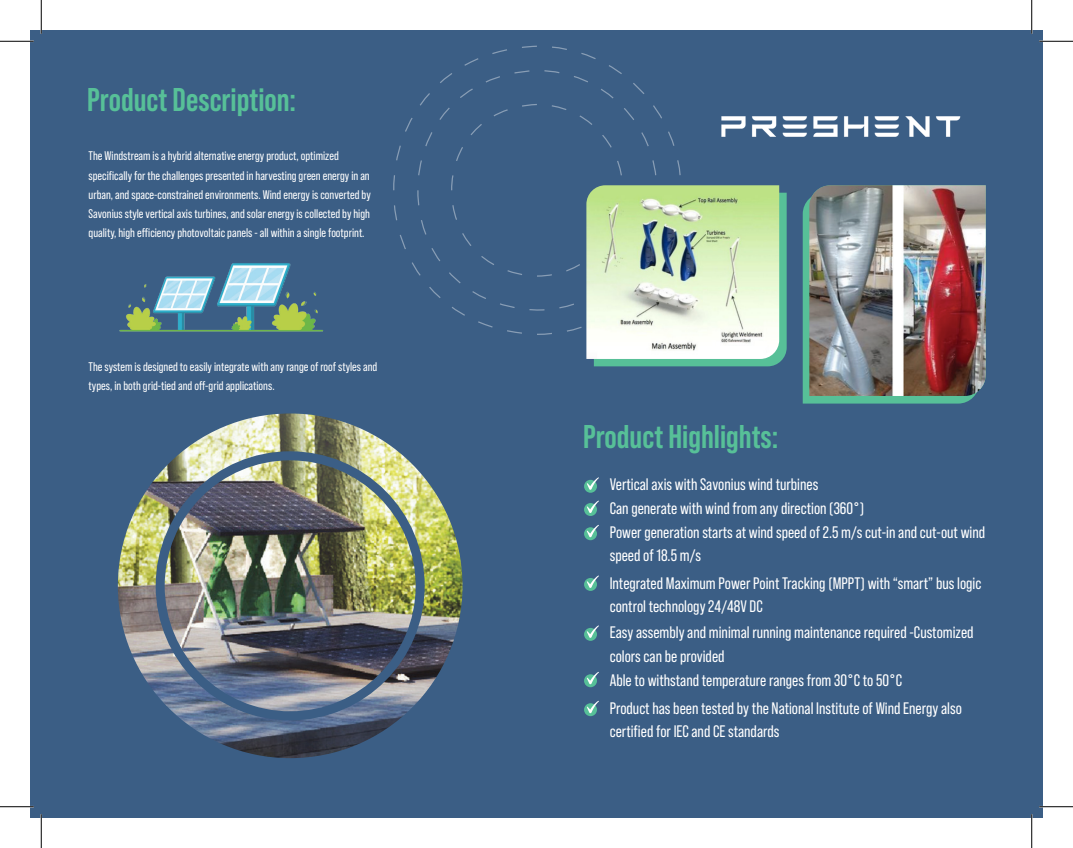
<style>
.page{position:relative;width:1073px;height:848px;background:#fff}
.page>*{position:absolute;margin:0;border:0;box-sizing:border-box;transform-origin:0 0}
.t1{font:700 32.88px "Bebas Neue Pro";color:#57c098}
.t2{font:16.62px/23.5px "Bebas Neue Pro";color:#fff}
.t3{font:12.5px/19.1px "Bebas Neue Pro";color:#fff}
</style>
<div class="page">
<div style="left:30px;top:30px;width:1012px;height:788px;background:#3b5e85"></div>
<img style="left:786px;top:116px;width:175px;height:21px">
<img style="left:119px;top:263px;width:204px;height:69px">
<img style="left:118px;top:413px;width:344px;height:345px">
<svg style="left:417px;top:70px;width:228px;height:228px"></svg>
<div style="left:584px;top:480px;width:13px;height:12px;background:#57c098;border-radius:50%"></div>
<svg style="left:586px;top:477px;width:13px;height:13px"></svg>
<svg style="left:584px;top:503px;width:13px;height:13px"></svg>
<svg style="left:586px;top:500px;width:13px;height:13px"></svg>
<svg style="left:584px;top:527px;width:13px;height:13px"></svg>
<svg style="left:586px;top:524px;width:13px;height:13px"></svg>
<svg style="left:584px;top:578px;width:13px;height:13px"></svg>
<svg style="left:586px;top:575px;width:13px;height:13px"></svg>
<div style="left:584px;top:628px;width:13px;height:12px;background:#57c098;border-radius:50%"></div>
<svg style="left:586px;top:625px;width:13px;height:13px"></svg>
<svg style="left:584px;top:674px;width:13px;height:13px"></svg>
<svg style="left:586px;top:672px;width:13px;height:12px"></svg>
<svg style="left:584px;top:703px;width:13px;height:13px"></svg>
<svg style="left:586px;top:700px;width:13px;height:13px"></svg>
<svg style="left:802px;top:199px;width:172px;height:204px;background:#54b896"></svg>
<img style="left:809px;top:185px;width:176px;height:211px">
<svg style="left:451px;top:104px;width:335px;height:262px"></svg>
<img style="left:586px;top:185px;width:193px;height:174px">
<hr style="left:0;top:40px;width:34px;height:2px;background:#fff">
<hr style="left:1039px;top:40px;width:33px;height:2px;background:#fff">
<hr style="left:0;top:805px;width:34px;height:2px;background:#fff">
<hr style="left:1039px;top:805px;width:33px;height:2px;background:#fff">
<hr style="left:40px;top:0;width:2px;height:34px;background:#fff">
<hr style="left:40px;top:814px;width:2px;height:34px;background:#fff">
<hr style="left:1030px;top:0;width:2px;height:34px;background:#fff">
<hr style="left:1030px;top:814px;width:2px;height:34px;background:#fff">
<hr style="left:0;top:41px;width:34px;height:1px;background:#000">
<hr style="left:1039px;top:41px;width:33px;height:1px;background:#000">
<hr style="left:0;top:806px;width:34px;height:1px;background:#000">
<hr style="left:1039px;top:806px;width:33px;height:1px;background:#000">
<hr style="left:41px;top:0;width:1px;height:34px;background:#000">
<hr style="left:41px;top:814px;width:1px;height:34px;background:#000">
<hr style="left:1031px;top:0;width:1px;height:34px;background:#000">
<hr style="left:1031px;top:814px;width:1px;height:34px;background:#000">
<h1 class="t1" style="left:87px;top:81px;width:210px">Product Description:</h1>
<p class="t3" style="left:89px;top:146px;width:284px">The Windstream is a hybrid alternative energy product, optimized specifically for the challenges presented in harvesting green energy in an urban, and space-constrained environments. Wind energy is converted by Savonius style vertical axis turbines, and solar energy is collected by high quality, high efficiency photovoltaic panels - all within a single footprint.</p>
<p class="t3" style="left:89px;top:357px;width:290px">The system is designed to easily integrate with any range of roof styles and types, in both grid-tied and off-grid applications.</p>
<h1 class="t1" style="left:583px;top:417px;width:197px">Product Highlights:</h1>
<p class="t2" style="left:609px;top:472px;width:377px">Vertical axis with Savonius wind turbines<br>Can generate with wind from any direction (360°)<br>Power generation starts at wind speed of 2.5 m/s cut-in and cut-out wind speed of 18.5 m/s</p>
<p class="t2" style="left:609px;top:571px;width:373px">Integrated Maximum Power Point Tracking (MPPT) with “smart” bus logic control technology 24/48V DC</p>
<p class="t2" style="left:609px;top:621px;width:365px">Easy assembly and minimal running maintenance required -Customized colors can be provided</p>
<p class="t2" style="left:609px;top:667px;width:353px;line-height:27.1px">Able to withstand temperature ranges from 30°C to 50°C<br>Product has been tested by the National Institute of Wind Energy also</p>
<p class="t2" style="left:609px;top:719px;width:171px">certified for IEC and CE standards</p>
</div>
